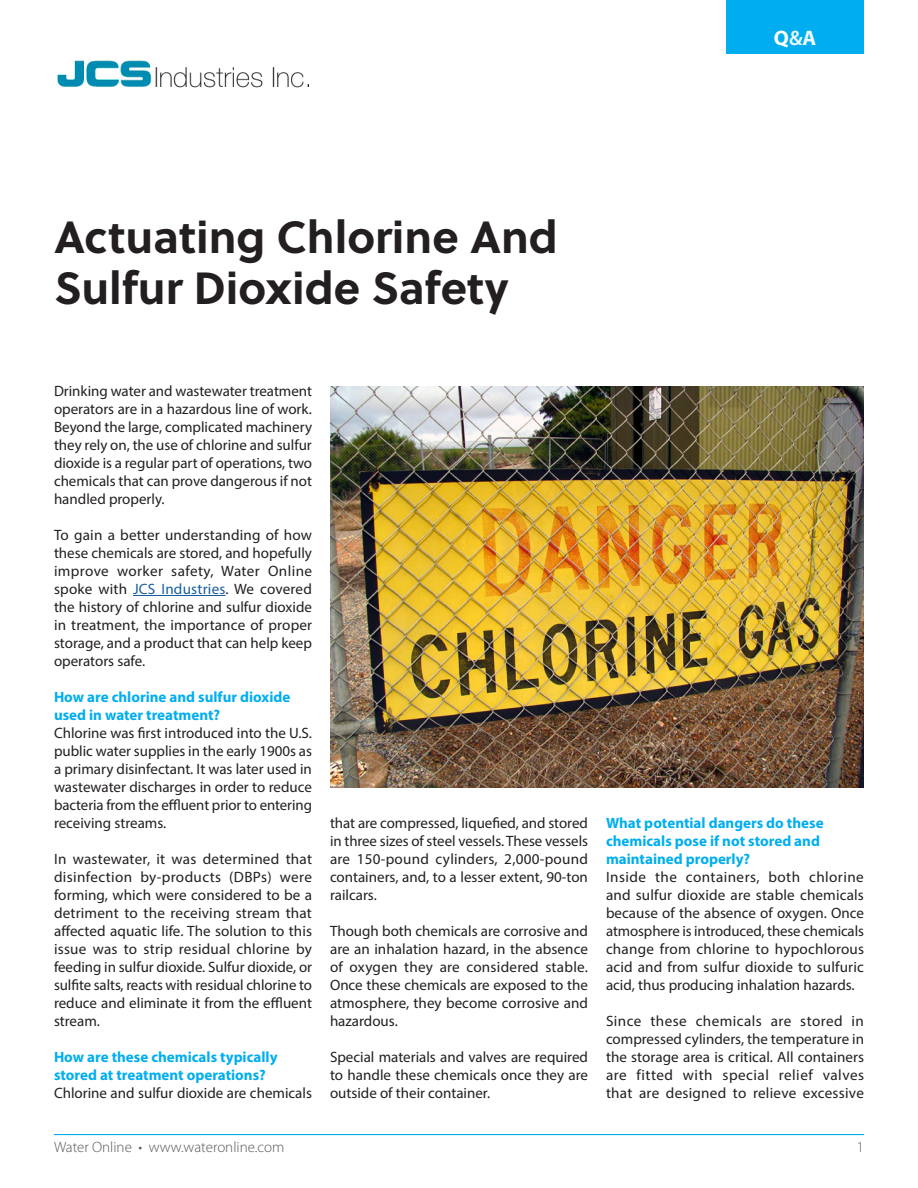
<style>
.page{position:relative;width:918px;height:1188px;background:#fff}
.page>*{position:absolute;margin:0;border:0;box-sizing:border-box;transform-origin:0 0}
.t1{font:700 45px/51px "Soleil";color:#231f20}
.t2{font:700 21px "Myriad Pro";color:#fff}
.body_text{font:15px/18px "Myriad Pro";color:#231f20;text-align:justify}
.body_text_header{font:700 15px/18px "Myriad Pro";color:#00aeef}
.page{font:300 15px "Myriad Pro";color:#57585a}
.s1{font-weight:600;color:#f0f9fd}
.s2{color:#f0f9fd}
.s3{color:#175d9e}
</style>
<div class="page">
<hr style="left:54px;top:1134px;width:810px;height:1px;background:#00aeef">
<div style="left:726px;top:0;width:138px;height:54px;background:#00aeef"></div>
<img style="left:57px;top:60px;width:252px;height:28px">
<hr style="left:133px;top:595px;width:93px;height:1px;background:#175d9e">
<img style="left:330px;top:387px;width:534px;height:400px">
<h2 class="t2" style="left:774px;top:24px;width:44px">Q<span class="s1">&amp;</span><span class="s2">A</span></h2>
<h1 class="t1" style="left:54px;top:209px;width:505px">Actuating Chlorine And<br>Sulfur Dioxide Safety</h1>
<p class="body_text" style="left:54px;top:382px;width:260px">Drinking water and wastewater treatment operators are in a hazardous line of work.<br>Beyond the large, complicated machinery they rely on, the use of chlorine and sulfur dioxide is a regular part of operations, two chemicals that can prove dangerous if not handled properly.</p>
<p class="body_text" style="left:54px;top:526px;width:260px">To gain a better understanding of how these chemicals are stored, and hopefully improve worker safety, Water Online spoke with <span class="s3">JCS Industries</span>. We covered the history of chlorine and sulfur dioxide in treatment, the importance of proper storage, and a product that can help keep operators safe.</p>
<p class="body_text_header" style="left:54px;top:687px;width:238px">How are chlorine and sulfur dioxide used in water treatment?</p>
<p class="body_text" style="left:54px;top:724px;width:260px">Chlorine was first introduced into the U.S. public water supplies in the early 1900s as a primary disinfectant. It was later used in wastewater discharges in order to reduce bacteria from the effluent prior to entering receiving streams.</p>
<p class="body_text" style="left:54px;top:850px;width:260px">In wastewater, it was determined that disinfection by-products (DBPs) were forming, which were considered to be a detriment to the receiving stream that affected aquatic life. The solution to this issue was to strip residual chlorine by feeding in sulfur dioxide. Sulfur dioxide, or sulfite salts, reacts with residual chlorine to reduce and eliminate it from the effluent stream.</p>
<p class="body_text_header" style="left:54px;top:1047px;width:225px">How are these chemicals typically stored at treatment operations?</p>
<p class="body_text" style="left:54px;top:1084px;width:259px">Chlorine and sulfur dioxide are chemicals</p>
<p class="body_text" style="left:330px;top:814px;width:260px">that are compressed, liquefied, and stored in three sizes of steel vessels. These vessels are 150-pound cylinders, 2,000-pound containers, and, to a lesser extent, 90-ton railcars.</p>
<p class="body_text" style="left:330px;top:922px;width:260px">Though both chemicals are corrosive and are an inhalation hazard, in the absence of oxygen they are considered stable.<br>Once these chemicals are exposed to the atmosphere, they become corrosive and hazardous.</p>
<p class="body_text" style="left:330px;top:1048px;width:260px">Special materials and valves are required to handle these chemicals once they are outside of their container.</p>
<p class="body_text_header" style="left:606px;top:813px;width:219px">What potential dangers do these chemicals pose if not stored and maintained properly?</p>
<p class="body_text" style="left:606px;top:868px;width:260px">Inside the containers, both chlorine and sulfur dioxide are stable chemicals because of the absence of oxygen. Once atmosphere is introduced, these chemicals change from chlorine to hypochlorous acid and from sulfur dioxide to sulfuric acid, thus producing inhalation hazards.</p>
<p class="body_text" style="left:606px;top:1012px;width:260px">Since these chemicals are stored in compressed cylinders, the temperature in the storage area is critical. All containers are fitted with special relief valves that are designed to relieve excessive</p>
<p class="page" style="left:54px;top:1138px;width:232px">Water Online • www.wateronline.com</p>
<p class="page" style="left:857px;top:1138px;width:9px">1</p>
</div>
